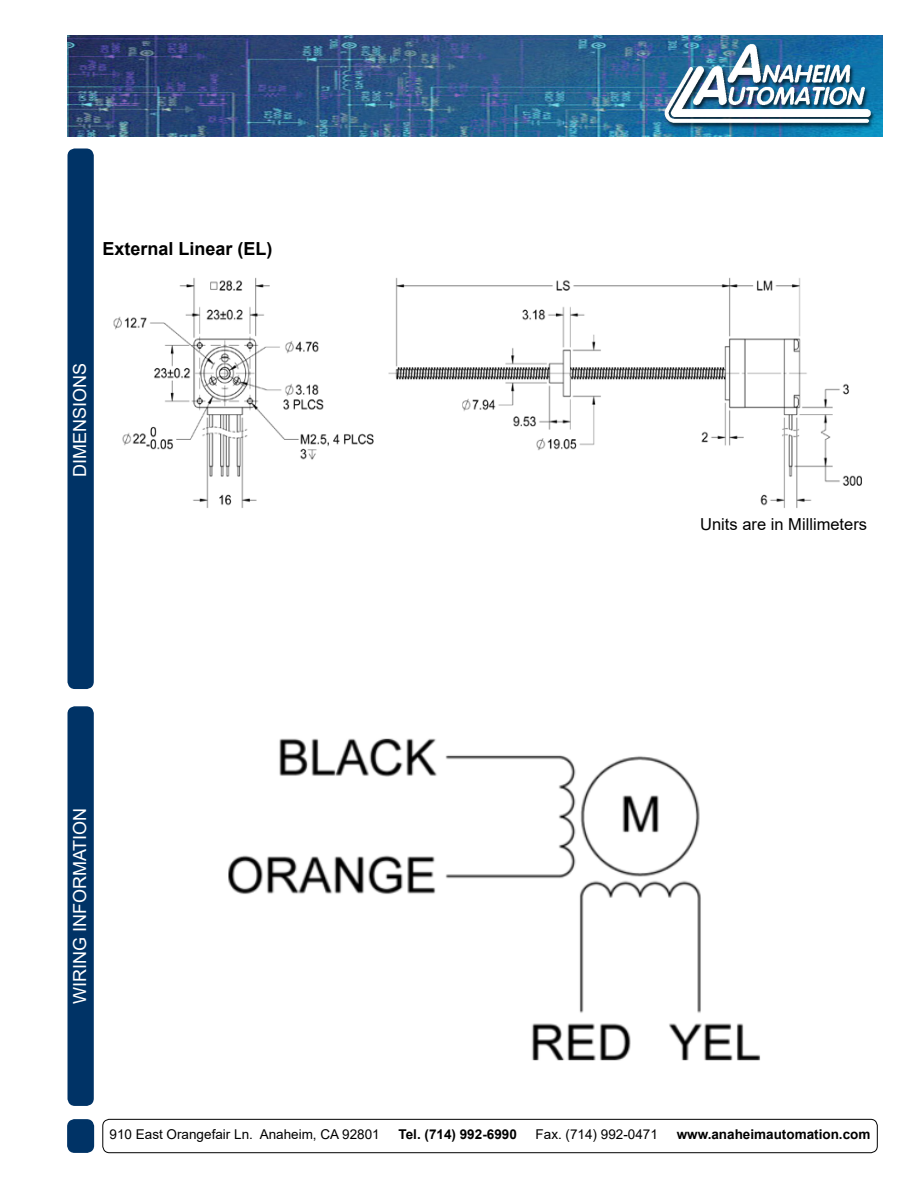
<style>
.page{position:relative;width:918px;height:1188px;background:#fff}
.page>*{position:absolute;margin:0;border:0;box-sizing:border-box;transform-origin:0 0}
.t1{font:18px "Arial";color:#fff}
.t2{font:700 18px "Arial";color:#000}
.t3{font:16.5px "Arial";color:#000}
.t4{font:13.5px "Arial";color:#000}
.t5{font:700 13.5px "Arial";color:#000}
</style>
<div class="page">
<img style="left:68px;top:35px;width:815px;height:101px">
<div style="left:68px;top:1120px;width:25px;height:32px;background:#036;border-radius:7px"></div>
<div style="left:67px;top:1119px;width:27px;height:34px;border:2px solid #036;border-radius:7px"></div>
<div style="left:103px;top:1119px;width:775px;height:34px;border:1px solid #000;border-radius:7px"></div>
<img style="left:228px;top:738px;width:532px;height:323px">
<div style="left:68px;top:707px;width:25px;height:398px;background:#036;border-radius:7px"></div>
<div style="left:68px;top:706px;width:26px;height:400px;border:2px solid #036;border-radius:7px"></div>
<div style="left:68px;top:149px;width:25px;height:539px;background:#036;border-radius:7px"></div>
<div style="left:68px;top:148px;width:26px;height:541px;border:2px solid #036;border-radius:7px"></div>
<img style="left:113px;top:277px;width:749px;height:231px">
<h1 class="t2" style="left:103px;top:236px;width:172px">External Linear (EL)</h1>
<h1 class="t1" style="left:67px;top:477px;width:116px;rotate:-90deg">DIMENSIONS</h1>
<p class="t3" style="left:700px;top:513px;width:168px">Units are in Millimeters</p>
<h1 class="t1" style="left:67px;top:1004px;width:198px;rotate:-90deg">WIRING INFORMATION</h1>
<p class="t4" style="left:110px;top:1125px;width:272px">910 East Orangefair Ln. Anaheim, CA 92801</p>
<p class="t5" style="left:399px;top:1124px;width:120px">Tel. (714) 992-6990</p>
<p class="t4" style="left:536px;top:1125px;width:124px">Fax. (714) 992-0471</p>
<p class="t5" style="left:677px;top:1124px;width:195px">www.anaheimautomation.com</p>
</div>
